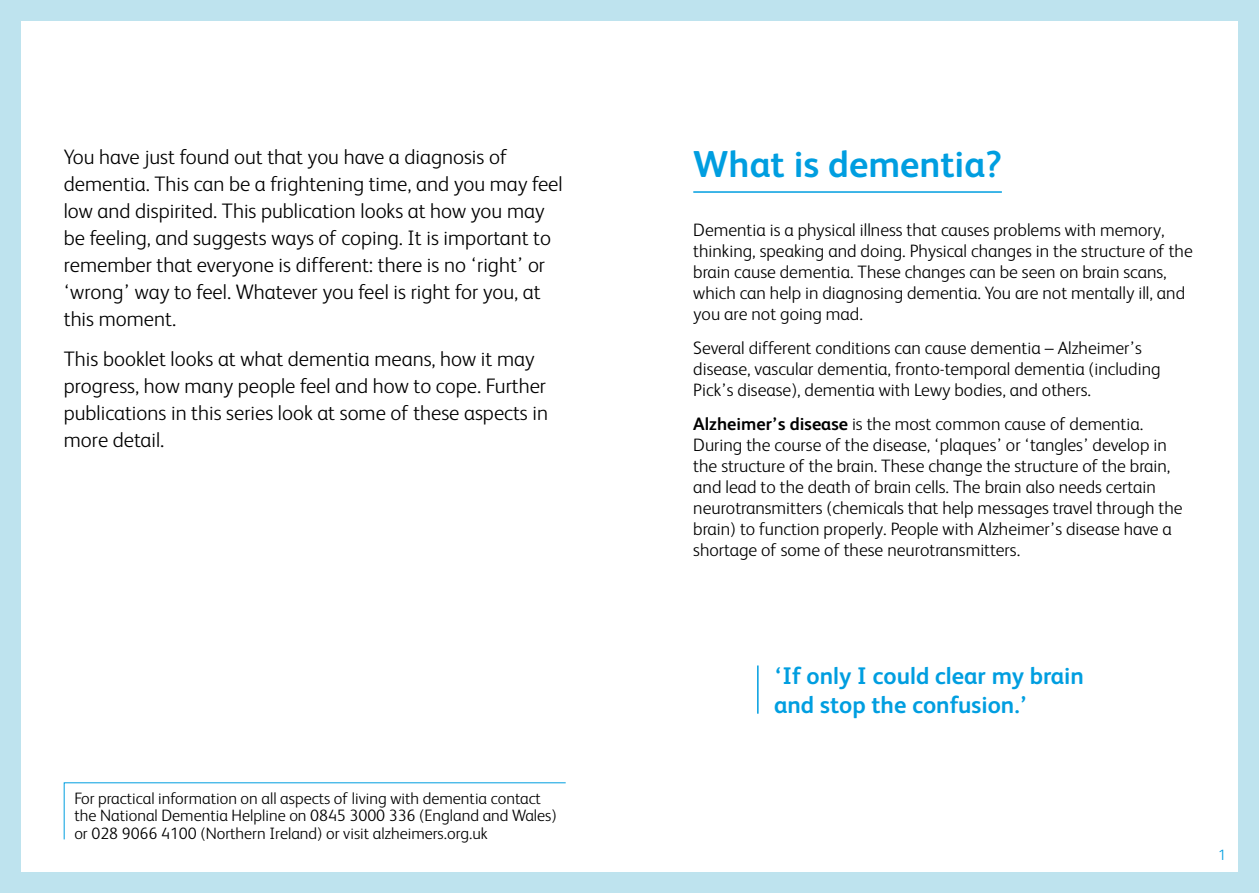
<style>
.page{position:relative;width:1259px;height:893px;background:#fff}
.page>*{position:absolute;margin:0;border:0;box-sizing:border-box;transform-origin:0 0}
.t1{font:700 37.5px "FS Albert";color:#009ee0}
.t2{font:700 24px/28.5px "FS Albert";color:#009ee0}
.t3{font:300 21px/27px "FS Albert";color:#000}
.t4{font:300 18px/21px "FS Albert";color:#000}
.t5{font:300 16.5px/17.9px "FS Albert";color:#000}
.t6{font:300 15px "FS Albert";color:#009ee0}
.s1{font-weight:700}
</style>
<div class="page">
<div style="left:629px;top:0;width:630px;height:893px;background:#bee3ee"></div>
<div style="left:629px;top:21px;width:608px;height:851px;background:#fff"></div>
<div style="left:0;top:0;width:630px;height:893px;background:#bee3ee"></div>
<div style="left:21px;top:21px;width:609px;height:851px;background:#fff"></div>
<hr style="left:693px;top:191px;width:309px;height:2px;background:#009ee0">
<hr style="left:757px;top:665px;width:1px;height:49px;background:#009ee0">
<svg style="left:63px;top:782px;width:503px;height:58px"></svg>
<p class="t3" style="left:64px;top:143px;width:500px">You have just found out that you have a diagnosis of dementia. This can be a frightening time, and you may feel low and dispirited. This publication looks at how you may be feeling, and suggests ways of coping. It is important to remember that everyone is different: there is no ‘right’ or ‘wrong’ way to feel. Whatever you feel is right for you, at this moment.</p>
<p class="t3" style="left:64px;top:345px;width:486px">This booklet looks at what dementia means, how it may progress, how many people feel and how to cope. Further publications in this series look at some of these aspects in more detail.</p>
<p class="t5" style="left:74px;top:789px;width:484px">For practical information on all aspects of living with dementia contact the National Dementia Helpline on 0845 3000 336 (England and Wales) or 028 9066 4100 (Northern Ireland) or visit alzheimers.org.uk</p>
<h1 class="t1" style="left:693px;top:142px;width:310px">What is dementia?</h1>
<p class="t4" style="left:693px;top:219px;width:501px">Dementia is a physical illness that causes problems with memory, thinking, speaking and doing. Physical changes in the structure of the brain cause dementia. These changes can be seen on brain scans, which can help in diagnosing dementia. You are not mentally ill, and you are not going mad.</p>
<p class="t4" style="left:693px;top:337px;width:469px">Several different conditions can cause dementia – Alzheimer’s disease, vascular dementia, fronto-temporal dementia (including<br>Pick’s disease), dementia with Lewy bodies, and others.</p>
<p class="t4" style="left:693px;top:413px;width:491px"><span class="s1">Alzheimer’s disease</span> is the most common cause of dementia.<br>During the course of the disease, ‘plaques’ or ‘tangles’ develop in the structure of the brain. These change the structure of the brain, and lead to the death of brain cells. The brain also needs certain neurotransmitters (chemicals that help messages travel through the brain) to function properly. People with Alzheimer’s disease have a shortage of some of these neurotransmitters.</p>
<h2 class="t2" style="left:774px;top:661px;width:311px">‘If only I could clear my brain and stop the confusion.’</h2>
<p class="t6" style="left:1218px;top:846px;width:10px">1</p>
</div>
